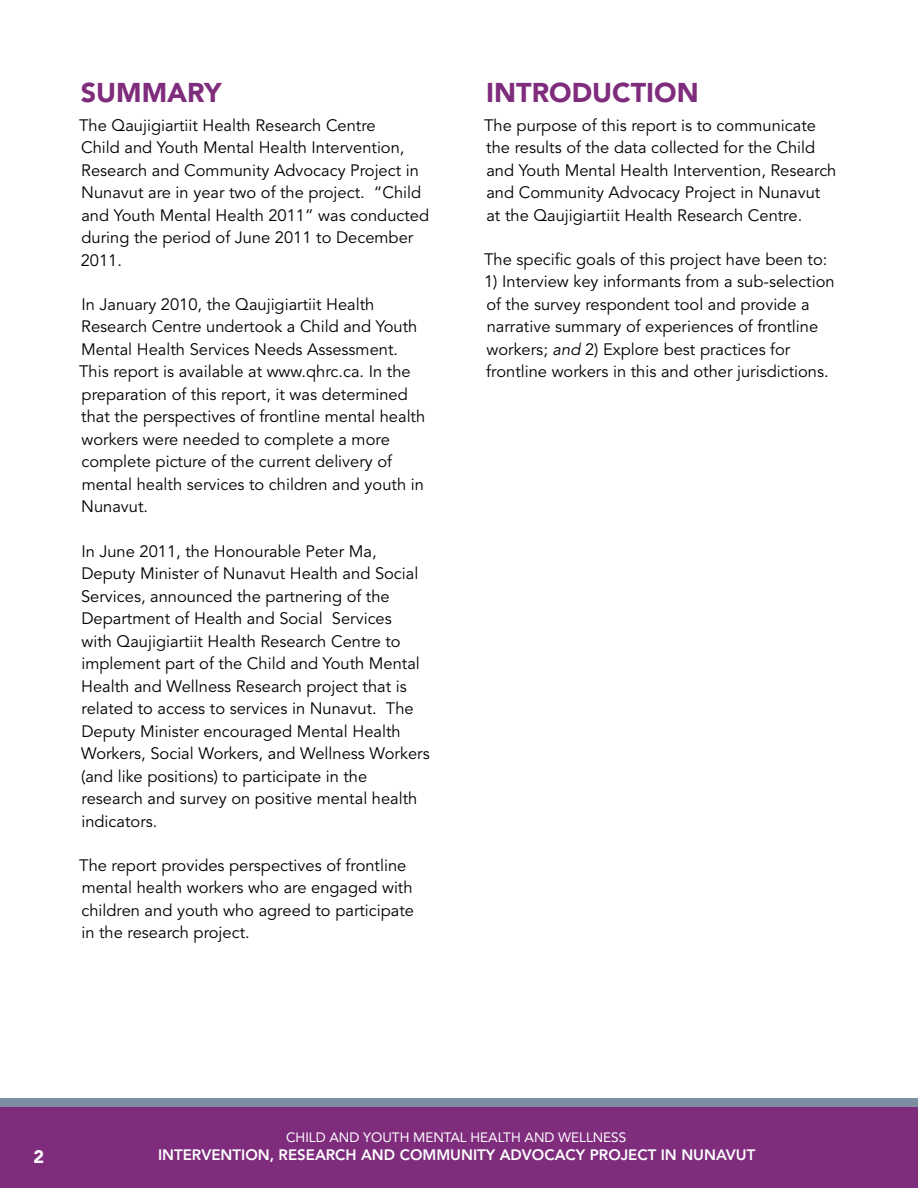
<style>
.page{position:relative;width:918px;height:1188px;background:#fff}
.page>*{position:absolute;margin:0;border:0;box-sizing:border-box;transform-origin:0 0}
.t1{font:900 27px "Avenir";color:#7f2c7d}
.t2{font:900 18px "Avenir";color:#fff}
.t3{font:16.5px/22.5px "Avenir";color:#000}
.t4{font:800 15px "Avenir";color:#fff}
.t5{font:13.5px "Avenir";color:#fff}
.s1{font-style:italic}
</style>
<div class="page">
<div style="left:0;top:1107px;width:918px;height:81px;background:#7f2c7d"></div>
<div style="left:0;top:1098px;width:918px;height:9px;background:#7e8ea2"></div>
<h1 class="t1" style="left:81px;top:76px;width:142px">SUMMARY</h1>
<p class="t3" style="left:79px;top:114px;width:352px">The Qaujigiartiit Health Research Centre<br>Child and Youth Mental Health Intervention, Research and Community Advocacy Project in Nunavut are in year two of the project. “Child and Youth Mental Health 2011” was conducted during the period of June 2011 to December 2011.</p>
<p class="t3" style="left:79px;top:293px;width:348px">In January 2010, the Qaujigiartiit Health Research Centre undertook a Child and Youth Mental Health Services Needs Assessment.<br>This report is available at www.qhrc.ca. In the preparation of this report, it was determined that the perspectives of frontline mental health workers were needed to complete a more complete picture of the current delivery of mental health services to children and youth in Nunavut.</p>
<p class="t3" style="left:81px;top:540px;width:350px">In June 2011, the Honourable Peter Ma, Deputy Minister of Nunavut Health and Social Services, announced the partnering of the Department of Health and Social Services<br>with Qaujigiartiit Health Research Centre to implement part of the Child and Youth Mental Health and Wellness Research project that is related to access to services in Nunavut. The Deputy Minister encouraged Mental Health Workers, Social Workers, and Wellness Workers (and like positions) to participate in the research and survey on positive mental health indicators.</p>
<p class="t3" style="left:79px;top:854px;width:336px">The report provides perspectives of frontline mental health workers who are engaged with children and youth who agreed to participate in the research project.</p>
<h1 class="t1" style="left:486px;top:76px;width:190px">INTRODUCTION</h1>
<p class="t3" style="left:484px;top:114px;width:354px">The purpose of this report is to communicate the results of the data collected for the Child and Youth Mental Health Intervention, Research and Community Advocacy Project in Nunavut<br>at the Qaujigiartiit Health Research Centre.</p>
<p class="t3" style="left:484px;top:248px;width:345px">The specific goals of this project have been to:</p>
<p class="t3" style="left:484px;top:271px;width:352px">1) Interview key informants from a sub-selection of the survey respondent tool and provide a narrative summary of experiences of frontline workers; <span class="s1">and</span> 2) Explore best practices for frontline workers in this and other jurisdictions.</p>
<p class="t2" style="left:34px;top:1146px;width:12px">2</p>
<p class="t5" style="left:286px;top:1130px;width:342px">CHILD AND YOUTH MENTAL HEALTH AND WELLNESS</p>
<p class="t4" style="left:158px;top:1146px;width:599px">INTERVENTION, RESEARCH AND COMMUNITY ADVOCACY PROJECT IN NUNAVUT</p>
</div>
